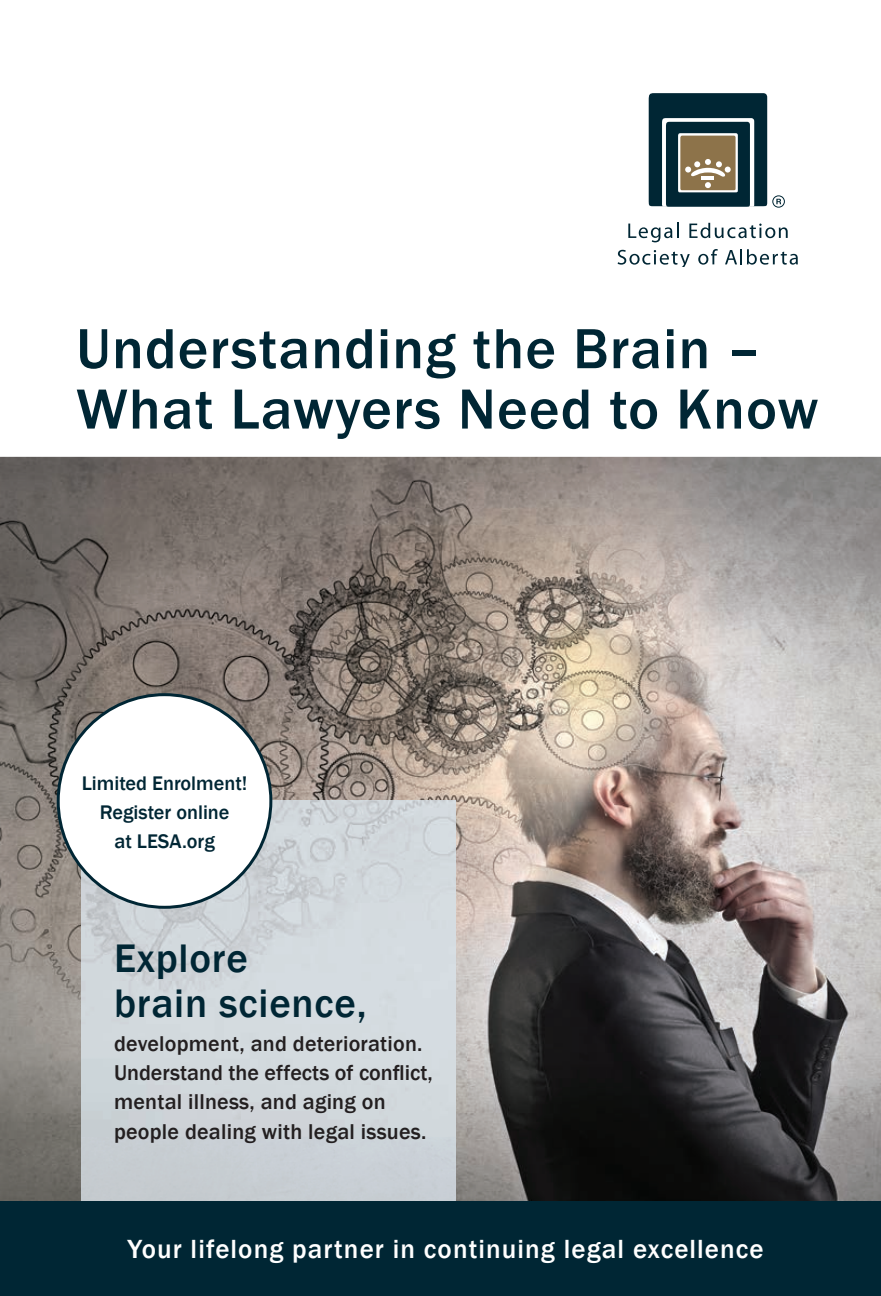
<style>
.page{position:relative;width:881px;height:1296px;background:#fff}
.page>*{position:absolute;margin:0;border:0;box-sizing:border-box;transform-origin:0 0}
.t1{font:500 58.5px/60.3px "Franklin Gothic";letter-spacing:.02em;color:#002634}
.t2{font:500 40.95px/45px "Franklin Gothic";letter-spacing:.02em;color:#002634}
.t3{font:500 27px "Franklin Gothic";letter-spacing:.04em;color:#fff}
.t4{font:500 22.05px/29.2px "Franklin Gothic";letter-spacing:.01em;color:#231f20}
.t5{font:500 20.25px/29.2px "Franklin Gothic";color:#002634;text-align:center}
</style>
<div class="page">
<img style="left:0;top:457px;width:881px;height:744px">
<img style="left:81px;top:800px;width:374px;height:401px">
<div style="left:0;top:1201px;width:881px;height:95px;background:#002634"></div>
<svg style="left:628px;top:223px;width:51px;height:19px"></svg>
<svg style="left:689px;top:223px;width:99px;height:15px"></svg>
<svg style="left:618px;top:250px;width:72px;height:17px"></svg>
<svg style="left:698px;top:249px;width:20px;height:16px"></svg>
<svg style="left:725px;top:249px;width:73px;height:16px"></svg>
<svg style="left:649px;top:93px;width:118px;height:114px;background:#415556"></svg>
<div style="left:772px;top:195px;width:13px;height:13px;border:1px solid #002634;border-radius:50%"></div>
<svg style="left:776px;top:199px;width:5px;height:5px"></svg>
<div style="left:58px;top:695px;width:213px;height:212px;background:#fff;border-radius:50%"></div>
<h1 class="t1" style="left:76px;top:319px;width:744px">Understanding the Brain –<br>What Lawyers Need to Know</h1>
<p class="t5" style="left:82px;top:768px;width:167px">Limited Enrolment!<br>Register online<br>at LESA.org</p>
<h2 class="t2" style="left:114px;top:936px;width:254px">Explore<br>brain science,</h2>
<p class="t4" style="left:114px;top:1029px;width:320px">development, and deterioration.<br>Understand the effects of conflict, mental illness, and aging on people dealing with legal issues.</p>
<p class="t3" style="left:127px;top:1233px;width:638px">Your lifelong partner in continuing legal excellence</p>
</div>
